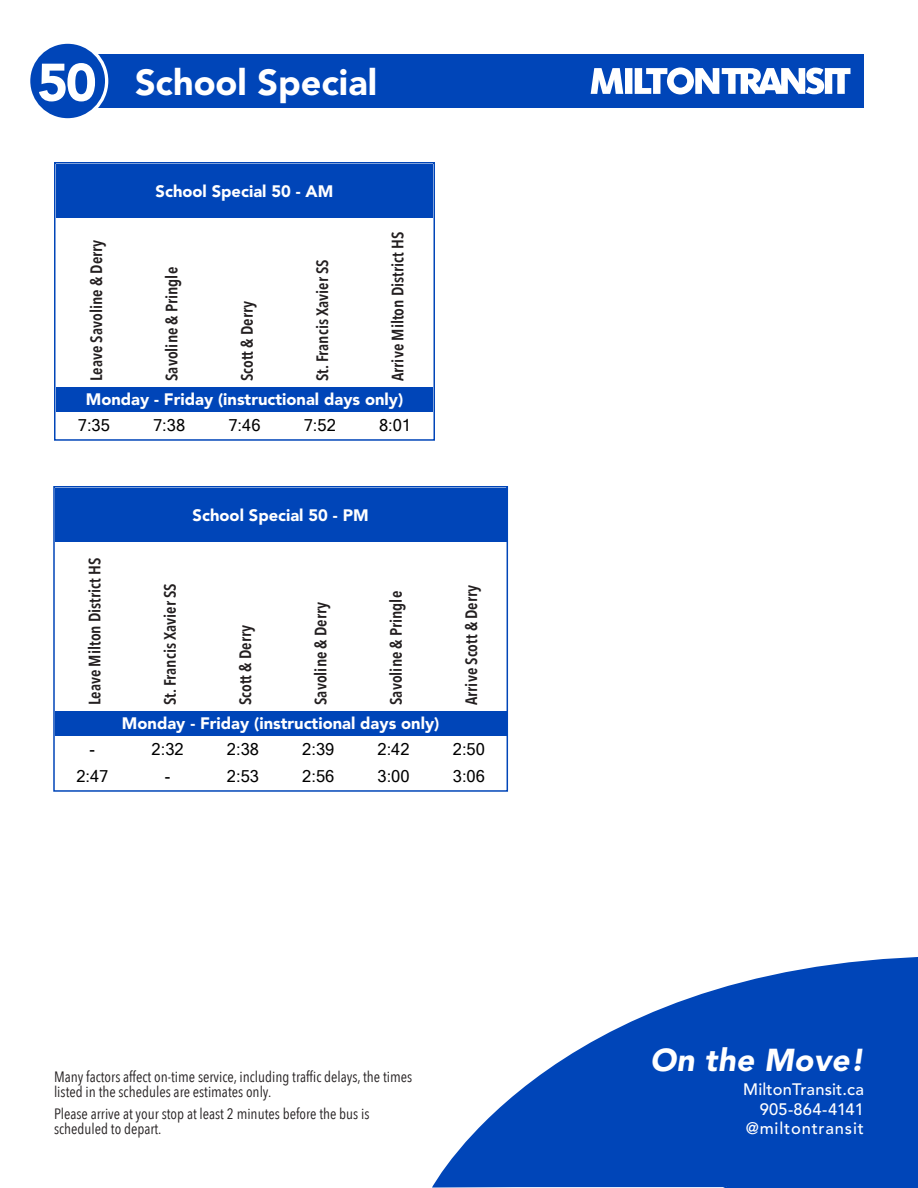
<style>
.page{position:relative;width:918px;height:1188px;background:#fff}
.page>*{position:absolute;margin:0;border:0;box-sizing:border-box;transform-origin:0 0}
.t1{font:900 52.5px "Avenir LT Std";color:#fff}
.t2{font:900 36px "Avenir LT Std";color:#fff}
.t3{font:italic 900 31.5px "Avenir LT Std";letter-spacing:.01em;color:#fff}
.STOP_IDs{font:600 16.5px "Avenir Next Condensed";color:#231f20}
.DAYS{font:900 16.5px "Avenir LT Std";color:#fff}
.TIMES{font:16.5px "Microsoft Sans Serif";color:#000}
.t4{font:500 16.5px "Avenir LT Std";letter-spacing:.01em;color:#fff}
.t5{font:500 16.5px "Avenir LT Std";letter-spacing:.05em;color:#fff}
.STOP_IDs-2{font:15px/15px "Avenir Next Condensed";color:#231f20}
</style>
<div class="page">
<div style="left:54px;top:54px;width:810px;height:54px;background:#0045b8"></div>
<div style="left:29px;top:42px;width:78px;height:78px;background:#0045b8;border-radius:50%"></div>
<div style="left:27px;top:41px;width:81px;height:81px;border:3px solid #fff;border-radius:50%"></div>
<div style="left:56px;top:164px;width:377px;height:54px;background:#0045b8"></div>
<div style="left:56px;top:387px;width:377px;height:24px;background:#0045b8"></div>
<div style="left:54px;top:162px;width:381px;height:279px;border:2px solid #0045b8"></div>
<svg style="left:432px;top:957px;width:486px;height:231px;fill:#0045b8"></svg>
<div style="left:659px;top:1100px;width:259px;height:88px;background:#0045b8"></div>
<svg style="left:591px;top:68px;width:259px;height:26px"></svg>
<div style="left:55px;top:488px;width:452px;height:54px;background:#0045b8"></div>
<div style="left:55px;top:711px;width:452px;height:24px;background:#0045b8"></div>
<div style="left:53px;top:486px;width:455px;height:306px;border:2px solid #0045b8"></div>
<p class="t1" style="left:37px;top:51px;width:61px">50</p>
<p class="t2" style="left:135px;top:60px;width:244px">School Special</p>
<p class="DAYS" style="left:156px;top:182px;width:179px">School Special 50 - AM</p>
<p class="STOP_IDs" style="left:383px;top:381px;width:151px;rotate:-90deg">Arrive Milton District HS</p>
<p class="DAYS" style="left:86px;top:390px;width:319px">Monday - Friday (instructional days only)</p>
<p class="TIMES" style="left:78px;top:416px;width:34px">7:35</p>
<p class="TIMES" style="left:153px;top:416px;width:34px">7:38</p>
<p class="TIMES" style="left:228px;top:416px;width:34px">7:46</p>
<p class="TIMES" style="left:304px;top:416px;width:34px">7:52</p>
<p class="TIMES" style="left:379px;top:416px;width:34px">8:01</p>
<p class="STOP_IDs" style="left:82px;top:381px;width:143px;rotate:-90deg">Leave Savoline &amp; Derry</p>
<p class="STOP_IDs" style="left:308px;top:381px;width:123px;rotate:-90deg">St. Francis Xavier SS</p>
<p class="STOP_IDs" style="left:157px;top:381px;width:115px;rotate:-90deg">Savoline &amp; Pringle</p>
<p class="STOP_IDs" style="left:233px;top:381px;width:81px;rotate:-90deg">Scott &amp; Derry</p>
<p class="STOP_IDs" style="left:81px;top:705px;width:149px;rotate:-90deg">Leave Milton District HS</p>
<p class="DAYS" style="left:193px;top:506px;width:177px">School Special 50 - PM</p>
<p class="STOP_IDs" style="left:156px;top:705px;width:123px;rotate:-90deg">St. Francis Xavier SS</p>
<p class="STOP_IDs" style="left:307px;top:705px;width:105px;rotate:-90deg">Savoline &amp; Derry</p>
<p class="STOP_IDs" style="left:382px;top:705px;width:115px;rotate:-90deg">Savoline &amp; Pringle</p>
<p class="STOP_IDs" style="left:457px;top:705px;width:122px;rotate:-90deg">Arrive Scott &amp; Derry</p>
<p class="DAYS" style="left:122px;top:714px;width:319px">Monday - Friday (instructional days only)</p>
<p class="STOP_IDs" style="left:231px;top:705px;width:81px;rotate:-90deg">Scott &amp; Derry</p>
<p class="TIMES" style="left:90px;top:740px;width:7px">-</p>
<p class="TIMES" style="left:152px;top:740px;width:34px">2:32</p>
<p class="TIMES" style="left:227px;top:740px;width:34px">2:38</p>
<p class="TIMES" style="left:302px;top:740px;width:34px">2:39</p>
<p class="TIMES" style="left:378px;top:740px;width:34px">2:42</p>
<p class="TIMES" style="left:453px;top:740px;width:34px">2:50</p>
<p class="TIMES" style="left:76px;top:767px;width:34px">2:47</p>
<p class="TIMES" style="left:165px;top:767px;width:7px">-</p>
<p class="TIMES" style="left:227px;top:767px;width:34px">2:53</p>
<p class="TIMES" style="left:302px;top:767px;width:34px">2:56</p>
<p class="TIMES" style="left:378px;top:767px;width:34px">3:00</p>
<p class="TIMES" style="left:453px;top:767px;width:34px">3:06</p>
<p class="STOP_IDs-2" style="left:54px;top:1069px;width:360px">Many factors affect on-time service, including traffic delays, the times listed in the schedules are estimates only.</p>
<p class="STOP_IDs-2" style="left:54px;top:1106px;width:317px">Please arrive at your stop at least 2 minutes before the bus is scheduled to depart.</p>
<p class="t3" style="left:650px;top:1041px;width:215px">On the Move!</p>
<p class="t4" style="left:743px;top:1080px;width:122px">MiltonTransit.ca</p>
<p class="t4" style="left:760px;top:1099px;width:106px">905-864-4141</p>
<p class="t5" style="left:746px;top:1119px;width:120px">@miltontransit</p>
</div>
